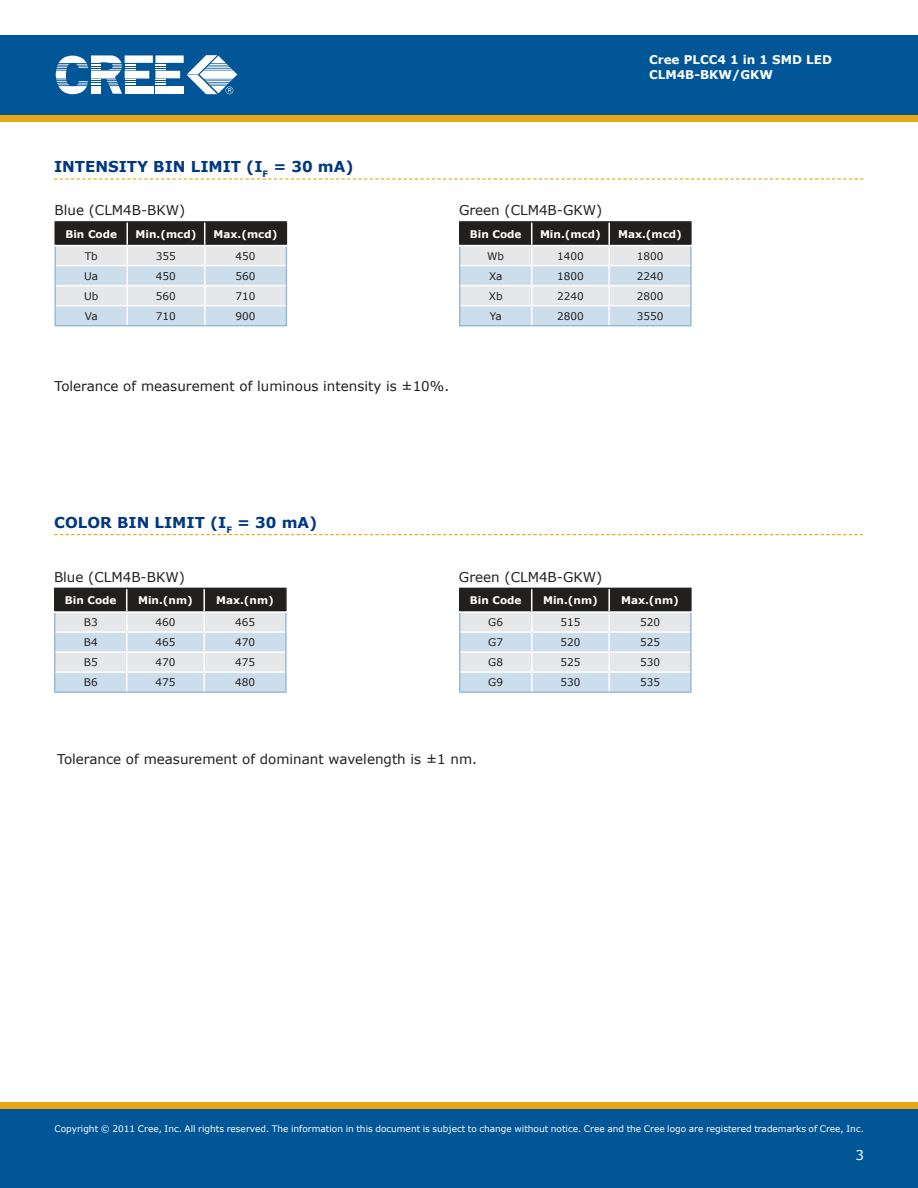
<style>
.page{position:relative;width:918px;height:1188px;background:#fff}
.page>*{position:absolute;margin:0;border:0;box-sizing:border-box;transform-origin:0 0}
.t1{font:700 15px "Verdana";color:#003882}
.t2{font:13.5px "Verdana";color:#221f1f}
.t3{font:13.5px "Verdana";color:#fff}
.t4{font:700 12px/15px "Verdana";color:#fff}
.t5{font:10.5px "Verdana";color:#221f1f}
.t6{font:700 10.5px "Verdana";color:#fff}
.t7{font:9px "Verdana";color:#fff}
.s1{color:#003883}
</style>
<div class="page">
<div style="left:0;top:115px;width:918px;height:7px;background:#e7a613"></div>
<div style="left:0;top:35px;width:918px;height:80px;background:#005697"></div>
<svg style="left:56px;top:55px;width:181px;height:39px"></svg>
<div style="left:0;top:1108px;width:918px;height:80px;background:#005697"></div>
<div style="left:0;top:1102px;width:918px;height:6px;background:#e7a613"></div>
<svg style="left:54px;top:178px;width:810px;height:2px"></svg>
<svg style="left:54px;top:534px;width:809px;height:1px"></svg>
<hr style="left:55px;top:221px;width:72px;height:2px;background:#221f1f">
<hr style="left:127px;top:221px;width:78px;height:2px;background:#221f1f">
<hr style="left:205px;top:221px;width:82px;height:2px;background:#221f1f">
<svg style="left:55px;top:222px;width:232px;height:104px;background:#b2b8be"></svg>
<hr style="left:459px;top:221px;width:73px;height:2px;background:#221f1f">
<hr style="left:532px;top:221px;width:77px;height:2px;background:#221f1f">
<hr style="left:609px;top:221px;width:83px;height:2px;background:#221f1f">
<svg style="left:459px;top:222px;width:233px;height:104px;background:#b2b8be"></svg>
<hr style="left:54px;top:691px;width:73px;height:2px;background:#99bad7">
<hr style="left:127px;top:691px;width:77px;height:2px;background:#99bad7">
<hr style="left:204px;top:691px;width:83px;height:2px;background:#99bad7">
<svg style="left:54px;top:588px;width:233px;height:104px;background:#b1b7bd"></svg>
<hr style="left:203px;top:589px;width:2px;height:22px;background:#fff">
<hr style="left:54px;top:611px;width:73px;height:2px;background:#fff">
<hr style="left:127px;top:611px;width:77px;height:2px;background:#fff">
<hr style="left:204px;top:611px;width:83px;height:2px;background:#fff">
<hr style="left:459px;top:691px;width:73px;height:2px;background:#99bad7">
<hr style="left:532px;top:691px;width:77px;height:2px;background:#99bad7">
<hr style="left:609px;top:691px;width:83px;height:2px;background:#99bad7">
<svg style="left:459px;top:588px;width:233px;height:104px;background:#b1b7bd"></svg>
<hr style="left:608px;top:589px;width:2px;height:22px;background:#fff">
<hr style="left:459px;top:611px;width:73px;height:2px;background:#fff">
<hr style="left:532px;top:611px;width:77px;height:2px;background:#fff">
<hr style="left:609px;top:611px;width:83px;height:2px;background:#fff">
<h3 class="t4" style="left:649px;top:53px;width:184px">Cree PLCC4 1 in 1 SMD LED<br>CLM4B-BKW/GKW</h3>
<h1 class="t1" style="left:54px;top:161px;width:301px">INTENSITY BIN LIMIT (I<sub>F</sub> = 30 <span class="s1">mA</span>)</h1>
<h2 class="t2" style="left:55px;top:202px;width:132px">Blue (CLM4B-BKW)</h2>
<p class="t6" style="left:65px;top:230px;width:53px">Bin Code</p>
<p class="t6" style="left:136px;top:230px;width:62px">Min.(mcd)</p>
<p class="t6" style="left:214px;top:230px;width:65px">Max.(mcd)</p>
<p class="t5" style="left:85px;top:252px;width:15px">Tb</p>
<p class="t5" style="left:156px;top:249px;width:22px">355</p>
<p class="t5" style="left:236px;top:249px;width:22px">450</p>
<p class="t5" style="left:84px;top:272px;width:15px">Ua</p>
<p class="t5" style="left:156px;top:269px;width:22px">450</p>
<p class="t5" style="left:236px;top:269px;width:22px">560</p>
<p class="t5" style="left:84px;top:292px;width:16px">Ub</p>
<p class="t5" style="left:156px;top:289px;width:22px">560</p>
<p class="t5" style="left:236px;top:289px;width:22px">710</p>
<p class="t5" style="left:85px;top:309px;width:14px">Va</p>
<p class="t5" style="left:156px;top:309px;width:22px">710</p>
<p class="t5" style="left:236px;top:312px;width:22px">900</p>
<h2 class="t2" style="left:459px;top:202px;width:145px">Green (CLM4B-GKW)</h2>
<p class="t6" style="left:470px;top:230px;width:53px">Bin Code</p>
<p class="t6" style="left:540px;top:230px;width:62px">Min.(mcd)</p>
<p class="t6" style="left:618px;top:230px;width:65px">Max.(mcd)</p>
<p class="t5" style="left:487px;top:252px;width:18px">Wb</p>
<p class="t5" style="left:557px;top:249px;width:28px">1400</p>
<p class="t5" style="left:637px;top:249px;width:28px">1800</p>
<p class="t5" style="left:489px;top:272px;width:15px">Xa</p>
<p class="t5" style="left:557px;top:269px;width:28px">1800</p>
<p class="t5" style="left:637px;top:269px;width:28px">2240</p>
<p class="t5" style="left:489px;top:292px;width:15px">Xb</p>
<p class="t5" style="left:557px;top:289px;width:28px">2240</p>
<p class="t5" style="left:637px;top:289px;width:28px">2800</p>
<p class="t5" style="left:490px;top:312px;width:14px">Ya</p>
<p class="t5" style="left:557px;top:309px;width:28px">2800</p>
<p class="t5" style="left:637px;top:309px;width:28px">3550</p>
<h2 class="t2" style="left:55px;top:380px;width:396px">Tolerance of measurement of luminous intensity is ±10%.</h2>
<h1 class="t1" style="left:54px;top:516px;width:265px">COLOR BIN LIMIT (I<sub>F</sub> = 30 <span class="s1">mA</span>)</h1>
<h2 class="t2" style="left:54px;top:568px;width:132px">Blue (CLM4B-BKW)</h2>
<p class="t6" style="left:65px;top:596px;width:53px">Bin Code</p>
<p class="t6" style="left:138px;top:596px;width:56px">Min.(nm)</p>
<p class="t6" style="left:216px;top:596px;width:59px">Max.(nm)</p>
<p class="t5" style="left:84px;top:616px;width:15px">B3</p>
<p class="t5" style="left:155px;top:616px;width:22px">460</p>
<p class="t5" style="left:235px;top:616px;width:22px">465</p>
<p class="t5" style="left:84px;top:636px;width:15px">B4</p>
<p class="t5" style="left:155px;top:636px;width:22px">465</p>
<p class="t5" style="left:235px;top:636px;width:22px">470</p>
<p class="t5" style="left:84px;top:658px;width:15px">B5</p>
<p class="t5" style="left:155px;top:656px;width:22px">470</p>
<p class="t5" style="left:235px;top:656px;width:22px">475</p>
<p class="t5" style="left:84px;top:676px;width:15px">B6</p>
<p class="t5" style="left:155px;top:676px;width:22px">475</p>
<p class="t5" style="left:235px;top:676px;width:22px">480</p>
<h2 class="t2" style="left:459px;top:568px;width:145px">Green (CLM4B-GKW)</h2>
<p class="t6" style="left:470px;top:596px;width:53px">Bin Code</p>
<p class="t6" style="left:543px;top:596px;width:56px">Min.(nm)</p>
<p class="t6" style="left:621px;top:596px;width:59px">Max.(nm)</p>
<p class="t5" style="left:488px;top:616px;width:16px">G6</p>
<p class="t5" style="left:560px;top:618px;width:22px">515</p>
<p class="t5" style="left:640px;top:618px;width:22px">520</p>
<p class="t5" style="left:488px;top:636px;width:16px">G7</p>
<p class="t5" style="left:560px;top:638px;width:22px">520</p>
<p class="t5" style="left:640px;top:638px;width:22px">525</p>
<p class="t5" style="left:488px;top:656px;width:16px">G8</p>
<p class="t5" style="left:560px;top:658px;width:22px">525</p>
<p class="t5" style="left:640px;top:656px;width:22px">530</p>
<p class="t5" style="left:488px;top:678px;width:16px">G9</p>
<p class="t5" style="left:560px;top:676px;width:22px">530</p>
<p class="t5" style="left:640px;top:676px;width:22px">535</p>
<h2 class="t2" style="left:57px;top:754px;width:421px">Tolerance of measurement of dominant wavelength is ±1 nm.</h2>
<p class="t7" style="left:54px;top:1125px;width:811px">Copyright © 2011 Cree, Inc. All rights reserved. The information in this document is subject to change without notice. Cree and the Cree logo are registered trademarks of Cree, Inc.</p>
<p class="t7" style="left:54px;top:1127px;width:58px">of Cree, Inc.</p>
<h2 class="t3" style="left:855px;top:1146px;width:10px">3</h2>
</div>
